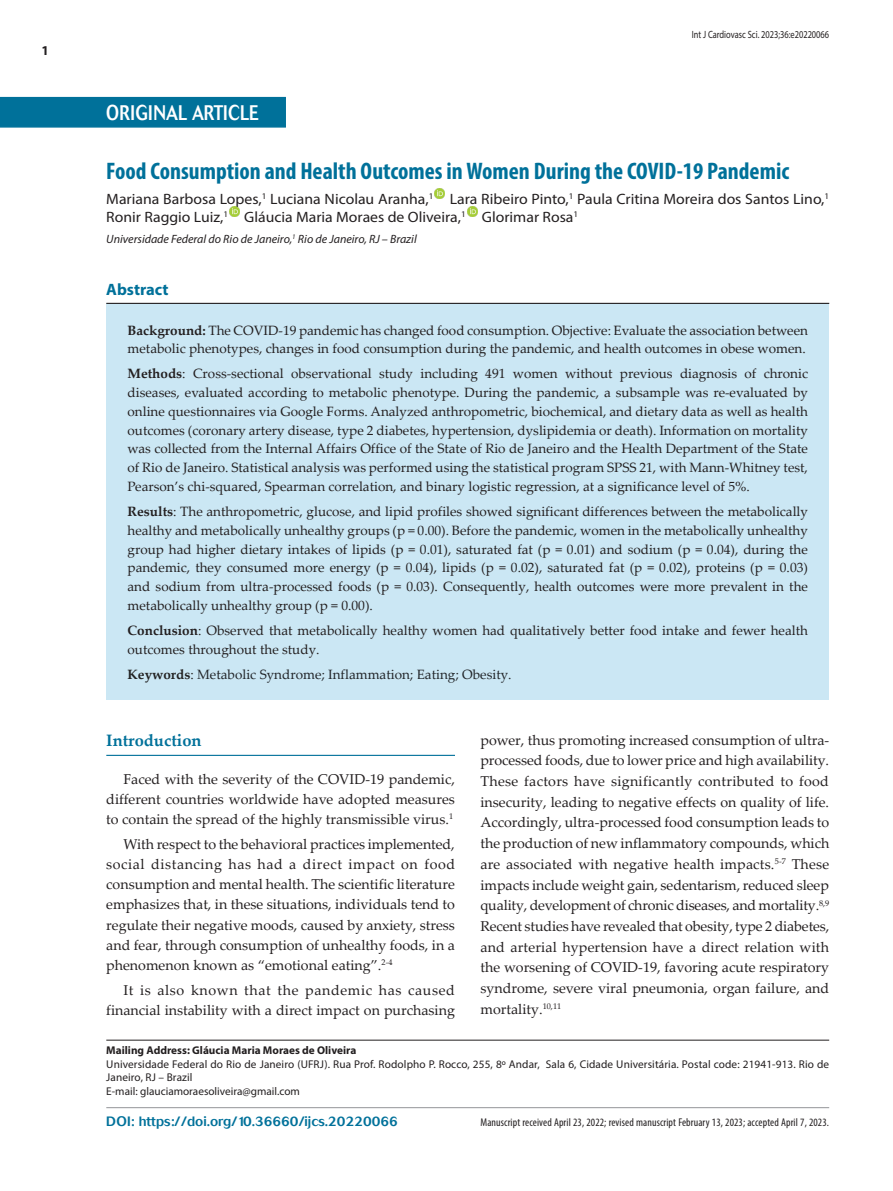
<style>
.page{position:relative;width:893px;height:1191px;background:#fff}
.page>*{position:absolute;margin:0;border:0;box-sizing:border-box;transform-origin:0 0}
._1_-_Titulo{font:700 condensed 24px "Myriad Pro";color:#00719a}
.t1{font:500 21px "Cosmos";letter-spacing:.02em;color:#fff;scale:.8 1}
._1_-_Titulo-materia{font:700 16.5px "Palatino Linotype";color:#00719a}
.t2{font:700 16.5px "Myriad Pro";color:#00719a}
._3_-_Autores{font:15px/18px "Myriad Pro";color:#231f20;scale:1.05 1}
._4_-_Texto-Basico{font:14.25px/20.7px "Palatino Linotype";color:#231f20;text-align:justify}
._8_-_Resumo-portugue{font:13.5px/18.8px "Palatino Linotype";color:#231f20}
._8_-_Resumo-portugue-2{font:13.5px "Palatino Linotype";color:#212529}
._6_-_DOI{font:500 13.5px "Cosmos";color:#00719a}
.t3{font:700 13.5px "Myriad Pro";color:#231f20}
._4_-_Instituicao{font:italic 12px "Myriad Pro";color:#231f20}
._5_-_Correspondencia{font:11.25px/13.5px "Myriad Pro";letter-spacing:.01em;color:#231f20}
._7_-_Artigo-recebido{font:condensed 11.25px "Myriad Pro";letter-spacing:.01em;color:#231f20}
._5_-_Correspondencia-2{font:700 11.25px "Myriad Pro";color:#231f20}
.t4{font:10.5px "Myriad Pro";color:#231f20;scale:.8 1}
.s1{font-weight:700}
.s2{font-weight:700;color:#222}
.s3{color:#222}
</style>
<div class="page">
<hr style="left:106px;top:755px;width:349px;height:1px;background:#00719a">
<div style="left:0;top:97px;width:286px;height:31px;background:#00719a"></div>
<svg style="left:435px;top:189px;width:10px;height:10px"></svg>
<svg style="left:229px;top:207px;width:11px;height:10px"></svg>
<svg style="left:467px;top:207px;width:10px;height:10px"></svg>
<hr style="left:106px;top:1039px;width:723px;height:1px;background:#231f20">
<hr style="left:106px;top:1107px;width:723px;height:1px;background:#939598">
<div style="left:106px;top:303px;width:723px;height:397px;background:#cbe7f4"></div>
<hr style="left:106px;top:303px;width:723px;height:1px;background:#231f20">
<p class="t3" style="left:41px;top:42px;width:9px">1</p>
<h2 class="t1" style="left:106px;top:100px;width:192px">ORIGINAL ARTICLE</h2>
<p class="t4" style="left:692px;top:28px;width:173px">Int J Cardiovasc Sci. 2023;36:e20220066</p>
<p class="_1_-_Titulo" style="left:106px;top:156px;width:684px">Food Consumption and Health Outcomes in Women During the COVID-19 Pandemic</p>
<p class="_3_-_Autores" style="left:106px;top:189px;width:690px">Mariana Barbosa Lopes,<sup>1</sup> Luciana Nicolau Aranha,<sup>1</sup> Lara Ribeiro Pinto,<sup>1</sup> Paula Critina Moreira dos Santos Lino,<sup>1<br></sup>Ronir Raggio Luiz,<sup>1</sup> Gláucia Maria Moraes de Oliveira,<sup>1</sup> Glorimar Rosa<sup>1</sup></p>
<p class="_4_-_Instituicao" style="left:106px;top:231px;width:312px">Universidade Federal do Rio de Janeiro,<sup>1</sup> Rio de Janeiro, RJ – Brazil</p>
<p class="t2" style="left:106px;top:278px;width:64px">Abstract</p>
<p class="_8_-_Resumo-portugue" style="left:128px;top:320px;width:682px"><span class="s1">Background:</span> The COVID-19 pandemic has changed food consumption. Objective: Evaluate the association between metabolic phenotypes, changes in food consumption during the pandemic, and health outcomes in obese women.</p>
<p class="_8_-_Resumo-portugue" style="left:128px;top:364px;width:682px;text-align:justify"><span class="s1">Methods</span>: Cross-sectional observational study including 491 women without previous diagnosis of chronic diseases, evaluated according to metabolic phenotype. During the pandemic, a subsample was re-evaluated by online questionnaires via Google Forms. Analyzed anthropometric, biochemical, and dietary data as well as health outcomes (coronary artery disease, type 2 diabetes, hypertension, dyslipidemia or death). Information on mortality was collected from the Internal Affairs Office of the State of Rio de Janeiro and the Health Department of the State of Rio de Janeiro. Statistical analysis was performed using the statistical program SPSS 21, with Mann-Whitney test, Pearson’s chi-squared, Spearman correlation, and binary logistic regression, at a significance level of 5%.</p>
<p class="_8_-_Resumo-portugue" style="left:128px;top:501px;width:682px;text-align:justify"><span class="s1">Results</span>: The anthropometric, glucose, and lipid profiles showed significant differences between the metabolically healthy and metabolically unhealthy groups (p = 0.00). Before the pandemic, women in the metabolically unhealthy group had higher dietary intakes of lipids (p = 0.01), saturated fat (p = 0.01) and sodium (p = 0.04), during the pandemic, they consumed more energy (p = 0.04), lipids (p = 0.02), saturated fat (p = 0.02), proteins (p = 0.03) and sodium from ultra-processed foods (p = 0.03). Consequently, health outcomes were more prevalent in the metabolically unhealthy group (p = 0.00).</p>
<p class="_8_-_Resumo-portugue" style="left:128px;top:620px;width:682px"><span class="s1">Conclusion</span>: Observed that metabolically healthy women had qualitatively better food intake and fewer health outcomes throughout the study.</p>
<p class="_8_-_Resumo-portugue-2" style="left:128px;top:664px;width:386px"><span class="s2">Keywords</span><span class="s3">:</span> Metabolic Syndrome; Inflammation; Eating; Obesity.</p>
<p class="_1_-_Titulo-materia" style="left:106px;top:729px;width:97px">Introduction</p>
<p class="_4_-_Texto-Basico" style="left:106px;top:768px;width:350px;line-height:20.2px;text-indent:17px">Faced with the severity of the COVID-19 pandemic, different countries worldwide have adopted measures to contain the spread of the highly transmissible virus.<sup>1</sup></p>
<p class="_4_-_Texto-Basico" style="left:106px;top:833px;width:350px;line-height:20.2px;text-indent:17px">With respect to the behavioral practices implemented, social distancing has had a direct impact on food consumption and mental health. The scientific literature emphasizes that, in these situations, individuals tend to regulate their negative moods, caused by anxiety, stress and fear, through consumption of unhealthy foods, in a phenomenon known as “emotional eating”.<sup>2-4</sup></p>
<p class="_4_-_Texto-Basico" style="left:106px;top:979px;width:350px;line-height:20.2px;text-align:right">It is also known that the pandemic has caused financial instability with a direct impact on purchasing</p>
<p class="_4_-_Texto-Basico" style="left:480px;top:729px;width:350px">power, thus promoting increased consumption of ultra&shy;processed foods, due to lower price and high availability.<br>These factors have significantly contributed to food insecurity, leading to negative effects on quality of life.<br>Accordingly, ultra-processed food consumption leads to the production of new inflammatory compounds, which are associated with negative health impacts.<sup>5-7</sup> These impacts include weight gain, sedentarism, reduced sleep quality, development of chronic diseases, and mortality.<sup>8,9<br></sup>Recent studies have revealed that obesity, type 2 diabetes, and arterial hypertension have a direct relation with the worsening of COVID-19, favoring acute respiratory syndrome, severe viral pneumonia, organ failure, and mortality.<sup>10,11</sup></p>
<p class="_5_-_Correspondencia-2" style="left:106px;top:1043px;width:251px">Mailing Address: Gláucia Maria Moraes de Oliveira</p>
<p class="_5_-_Correspondencia" style="left:106px;top:1056px;width:724px">Universidade Federal do Rio de Janeiro (UFRJ). Rua Prof. Rodolpho P. Rocco, 255, 8º Andar, Sala 6, Cidade Universitária. Postal code: 21941-913. Rio de<br>Janeiro, RJ – Brazil</p>
<p class="_5_-_Correspondencia" style="left:106px;top:1083px;width:195px">E-mail: glauciamoraesoliveira@gmail.com</p>
<p class="_7_-_Artigo-recebido" style="left:480px;top:1115px;width:350px">Manuscript received April 23, 2022; revised manuscript February 13, 2023; accepted April 7, 2023.</p>
<p class="_6_-_DOI" style="left:106px;top:1113px;width:293px">DOI: https://doi.org/10.36660/ijcs.20220066</p>
</div>
